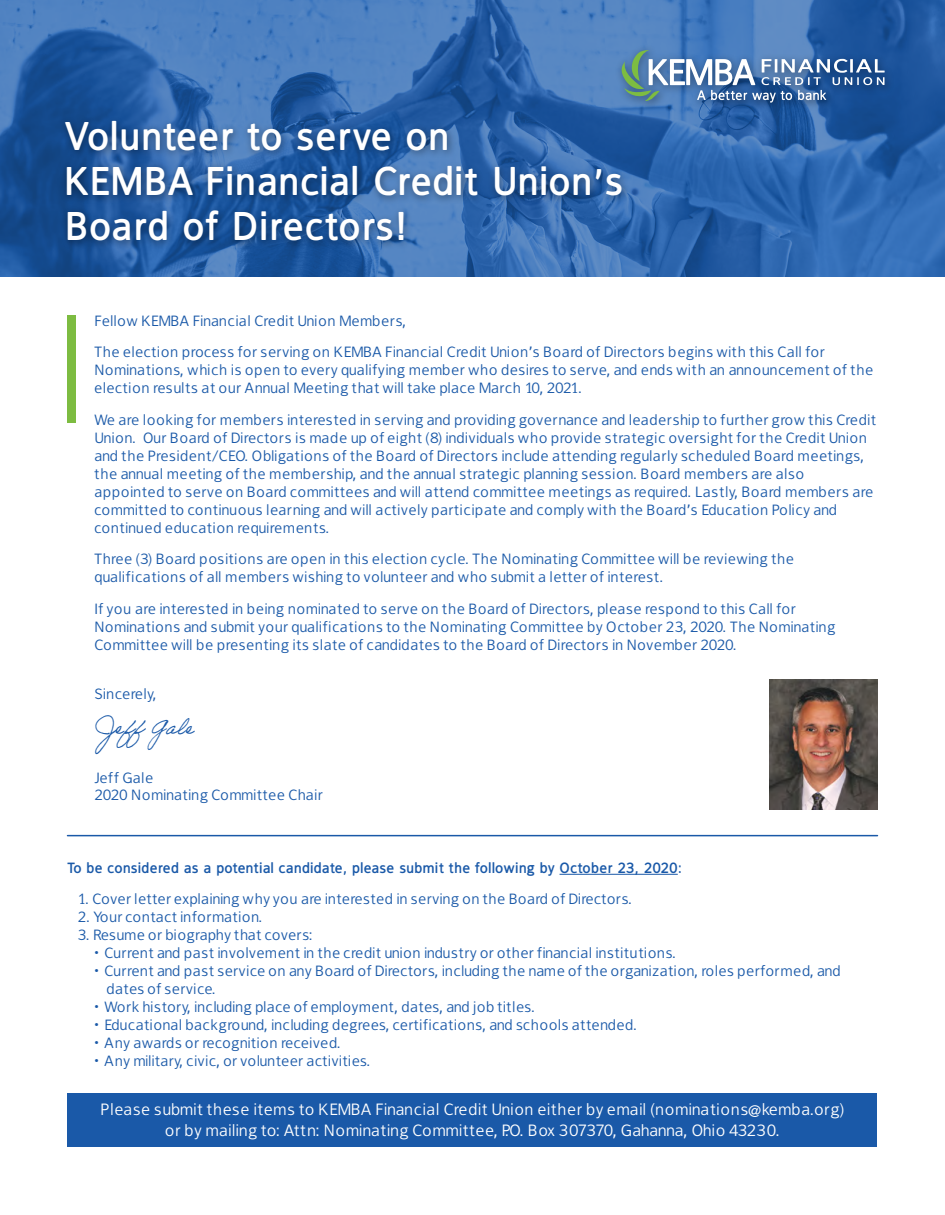
<style>
.page{position:relative;width:945px;height:1215px;background:#fff}
.page>*{position:absolute;margin:0;border:0;box-sizing:border-box;transform-origin:0 0}
.t1{font:700 40.5px/45px "Fran Klein";color:#fff}
.t2{font:21px "Adobe Handwriting Ernie";letter-spacing:.005em;color:#1a59a8}
.t3{font:16.5px/21px "Fran Klein";letter-spacing:.035em;color:#fff;text-align:center}
.t4{font:15px/18px "Fran Klein";letter-spacing:.04em;color:#1a59a8}
.t5{font:700 15px "Fran Klein";color:#1a59a8}
.t6{font:15px/16.5px "Fran Klein";letter-spacing:.02em;color:#1a59a8}
</style>
<div class="page">
<div style="left:68px;top:1094px;width:810px;height:54px;background:#1a59a8"></div>
<svg style="left:0;top:0;width:945px;height:276px;background:#386caf"></svg>
<img style="left:611px;top:40px;width:287px;height:66px">
<svg style="left:621px;top:50px;width:264px;height:53px;background:#5d84af"></svg>
<img style="left:55px;top:106px;width:843px;height:157px">
<img style="left:769px;top:679px;width:109px;height:130px">
<div style="left:67px;top:315px;width:9px;height:108px;background:#7dbc41"></div>
<hr style="left:560px;top:874px;width:118px;height:1px;background:#1a59a8">
<hr style="left:68px;top:835px;width:810px;height:1px;background:#1a59a8">
<h1 class="t1" style="left:65px;top:113px;width:559px">Volunteer to serve on<br>KEMBA Financial Credit Union’s<br>Board of Directors!</h1>
<p class="t4" style="left:95px;top:305px;width:732px;line-height:31.5px">Fellow KEMBA Financial Credit Union Members,<br>The election process for serving on KEMBA Financial Credit Union’s Board of Directors begins with this Call for</p>
<p class="t4" style="left:95px;top:361px;width:780px">Nominations, which is open to every qualifying member who desires to serve, and ends with an announcement of the election results at our Annual Meeting that will take place March 10, 2021.</p>
<p class="t4" style="left:95px;top:411px;width:783px">We are looking for members interested in serving and providing governance and leadership to further grow this Credit Union. Our Board of Directors is made up of eight (8) individuals who provide strategic oversight for the Credit Union and the President/CEO. Obligations of the Board of Directors include attending regularly scheduled Board meetings, the annual meeting of the membership, and the annual strategic planning session. Board members are also appointed to serve on Board committees and will attend committee meetings as required. Lastly, Board members are committed to continuous learning and will actively participate and comply with the Board’s Education Policy and continued education requirements.</p>
<p class="t4" style="left:95px;top:550px;width:701px">Three (3) Board positions are open in this election cycle. The Nominating Committee will be reviewing the qualifications of all members wishing to volunteer and who submit a letter of interest.</p>
<p class="t4" style="left:95px;top:600px;width:742px">If you are interested in being nominated to serve on the Board of Directors, please respond to this Call for<br>Nominations and submit your qualifications to the Nominating Committee by October 23, 2020. The Nominating<br>Committee will be presenting its slate of candidates to the Board of Directors in November 2020.</p>
<p class="t4" style="left:95px;top:685px;width:63px">Sincerely,</p>
<h2 class="t2" style="left:95px;top:714px;width:100px">Jeff Gale</h2>
<p class="t6" style="left:95px;top:770px;width:230px">Jeff Gale<br>2020 Nominating Committee Chair</p>
<p class="t5" style="left:67px;top:859px;width:616px">To be considered as a potential candidate, please submit the following by October 23, 2020:</p>
<p class="t4" style="left:78px;top:890px;width:556px">1. Cover letter explaining why you are interested in serving on the Board of Directors.</p>
<p class="t4" style="left:78px;top:908px;width:186px">2. Your contact information.</p>
<p class="t4" style="left:78px;top:926px;width:236px">3. Resume or biography that covers:</p>
<p class="t4" style="left:93px;top:944px;width:585px">• Current and past involvement in the credit union industry or other financial institutions.</p>
<p class="t4" style="left:106px;top:962px;width:736px;text-indent:-14px">• Current and past service on any Board of Directors, including the name of the organization, roles performed, and dates of service.</p>
<p class="t4" style="left:93px;top:998px;width:444px">• Work history, including place of employment, dates, and job titles.</p>
<p class="t4" style="left:93px;top:1016px;width:546px">• Educational background, including degrees, certifications, and schools attended.</p>
<p class="t4" style="left:93px;top:1034px;width:249px">• Any awards or recognition received.</p>
<p class="t4" style="left:93px;top:1052px;width:279px">• Any military, civic, or volunteer activities.</p>
<p class="t3" style="left:101px;top:1099px;width:745px">Please submit these items to KEMBA Financial Credit Union either by email (nominations@kemba.org) or by mailing to: Attn: Nominating Committee, P.O. Box 307370, Gahanna, Ohio 43230.</p>
</div>
